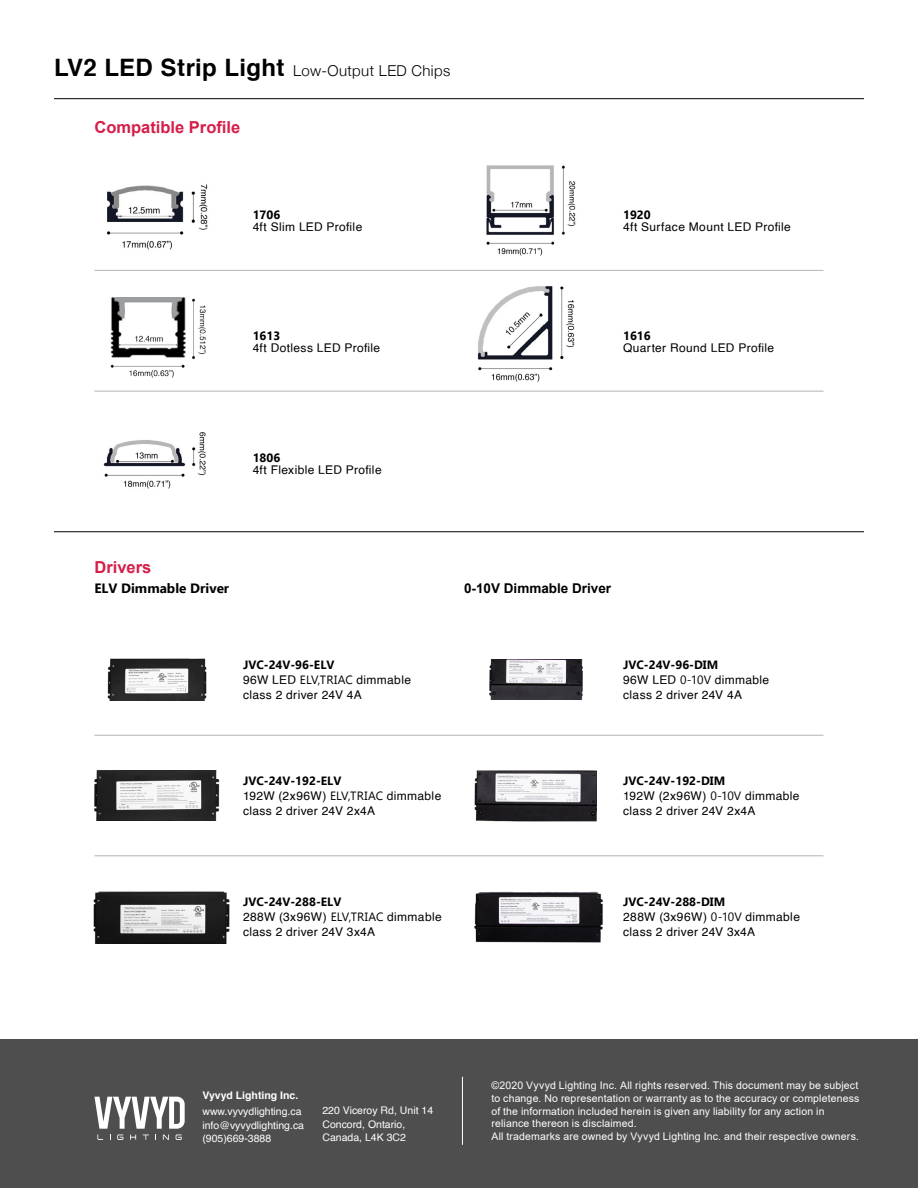
<style>
.page{position:relative;width:918px;height:1188px;background:#fff}
.page>*{position:absolute;margin:0;border:0;box-sizing:border-box;transform-origin:0 0}
.t1{font:700 16.5px "Arial";color:#d51e49}
.t2{font:300 15px "Helvetica Neue";letter-spacing:.025em;color:#000}
.t3{font:700 13.5px "Arial";color:#000}
.t4{font:700 13.5px "Ebrima";color:#000}
.t5{font:12px/15px "Helvetica";letter-spacing:.03em;color:#000}
.t6{font:700 12px "Ebrima";color:#000}
.t7{font:10.5px/12.6px "Arial";letter-spacing:.015em;color:#fff}
.t8{font:10.5px/13.5px "Helvetica";color:#fff}
.t9{font:700 10.5px "Helvetica";color:#fff}
.s1{font-family:"Helvetica";font-weight:700;font-size:24px}
.s2{font-family:"Ebrima"}
</style>
<div class="page">
<div style="left:0;top:1039px;width:918px;height:149px;background:#4f4e4e"></div>
<svg style="left:94px;top:1097px;width:91px;height:43px"></svg>
<hr style="left:462px;top:1077px;width:1px;height:68px;background:#fff">
<hr style="left:54px;top:531px;width:810px;height:1px;background:#000">
<img style="left:107px;top:184px;width:101px;height:66px">
<img style="left:486px;top:165px;width:90px;height:91px">
<img style="left:105px;top:297px;width:108px;height:94px">
<img style="left:103px;top:432px;width:103px;height:57px">
<img style="left:477px;top:286px;width:98px;height:96px">
<hr style="left:94px;top:270px;width:730px;height:1px;background:#b5b4b4">
<hr style="left:94px;top:735px;width:730px;height:1px;background:#b5b4b4">
<hr style="left:94px;top:391px;width:730px;height:1px;background:#b5b4b4">
<hr style="left:94px;top:856px;width:730px;height:1px;background:#b5b4b4">
<hr style="left:54px;top:98px;width:810px;height:1px;background:#000">
<img style="left:489px;top:659px;width:94px;height:41px">
<img style="left:474px;top:892px;width:129px;height:50px">
<img style="left:474px;top:770px;width:123px;height:51px">
<img style="left:107px;top:658px;width:100px;height:43px">
<img style="left:94px;top:891px;width:136px;height:53px">
<img style="left:94px;top:770px;width:126px;height:51px">
<p class="t2" style="left:54px;top:59px;width:398px"><span class="s1">LV2 LED Strip Light</span> Low-Output LED Chips</p>
<h1 class="t1" style="left:94px;top:116px;width:147px">Compatible Profile</h1>
<p class="t6" style="left:253px;top:205px;width:29px">1706</p>
<p class="t5" style="left:253px;top:219px;width:111px">4ft Slim LED Profile</p>
<p class="t6" style="left:623px;top:205px;width:29px">1920</p>
<p class="t5" style="left:623px;top:219px;width:169px">4ft Surface Mount LED Profile</p>
<p class="t6" style="left:253px;top:326px;width:29px">1613</p>
<p class="t5" style="left:253px;top:341px;width:129px">4ft Dotless LED Profile</p>
<p class="t6" style="left:623px;top:326px;width:29px">1616</p>
<p class="t5" style="left:623px;top:341px;width:152px">Quarter Round LED Profile</p>
<p class="t6" style="left:253px;top:448px;width:29px">1806</p>
<p class="t5" style="left:253px;top:462px;width:130px">4ft Flexible LED Profile</p>
<h1 class="t1" style="left:94px;top:556px;width:58px">Drivers</h1>
<p class="t4" style="left:94px;top:578px;width:136px">ELV Dimmable Driver</p>
<p class="t3" style="left:464px;top:579px;width:149px">0-10V Dimmable Driver</p>
<p class="t6" style="left:243px;top:655px;width:93px">JVC-24V-96-ELV</p>
<p class="t5" style="left:243px;top:673px;width:170px">96W LED <span class="s2">ELV,TRIAC</span> dimmable class 2 driver 24V 4A</p>
<p class="t6" style="left:623px;top:655px;width:97px">JVC-24V-96-DIM</p>
<p class="t5" style="left:623px;top:673px;width:148px">96W LED <span class="s2">0-10V</span> dimmable class 2 driver 24V 4A</p>
<p class="t6" style="left:243px;top:771px;width:100px">JVC-24V-192-ELV</p>
<p class="t5" style="left:243px;top:789px;width:200px">192W (2x96W) <span class="s2">ELV,TRIAC</span> dimmable class 2 driver 24V 2x4A</p>
<p class="t6" style="left:623px;top:771px;width:104px">JVC-24V-192-DIM</p>
<p class="t5" style="left:623px;top:789px;width:178px">192W (2x96W) <span class="s2">0-10V</span> dimmable class 2 driver 24V 2x4A</p>
<p class="t6" style="left:243px;top:893px;width:100px">JVC-24V-288-ELV</p>
<p class="t5" style="left:243px;top:910px;width:200px">288W (3x96W) <span class="s2">ELV,TRIAC</span> dimmable class 2 driver 24V 3x4A</p>
<p class="t6" style="left:623px;top:893px;width:104px">JVC-24V-288-DIM</p>
<p class="t5" style="left:623px;top:910px;width:178px">288W (3x96W) <span class="s2">0-10V</span> dimmable class 2 driver 24V 3x4A</p>
<p class="t9" style="left:202px;top:1086px;width:97px">Vyvyd Lighting Inc.</p>
<p class="t8" style="left:202px;top:1105px;width:103px">www.vyvydlighting.ca info@vyvydlighting.ca (905)669-3888</p>
<p class="t8" style="left:322px;top:1104px;width:112px">220 Viceroy Rd, Unit 14<br>Concord, Ontario,<br>Canada, L4K 3C2</p>
<p class="t7" style="left:491px;top:1079px;width:370px">©2020 Vyvyd Lighting Inc. All rights reserved. This document may be subject to change. No representation or warranty as to the accuracy or completeness of the information included herein is given any liability for any action in reliance thereon is disclaimed.<br>All trademarks are owned by Vyvyd Lighting Inc. and their respective owners.</p>
</div>
